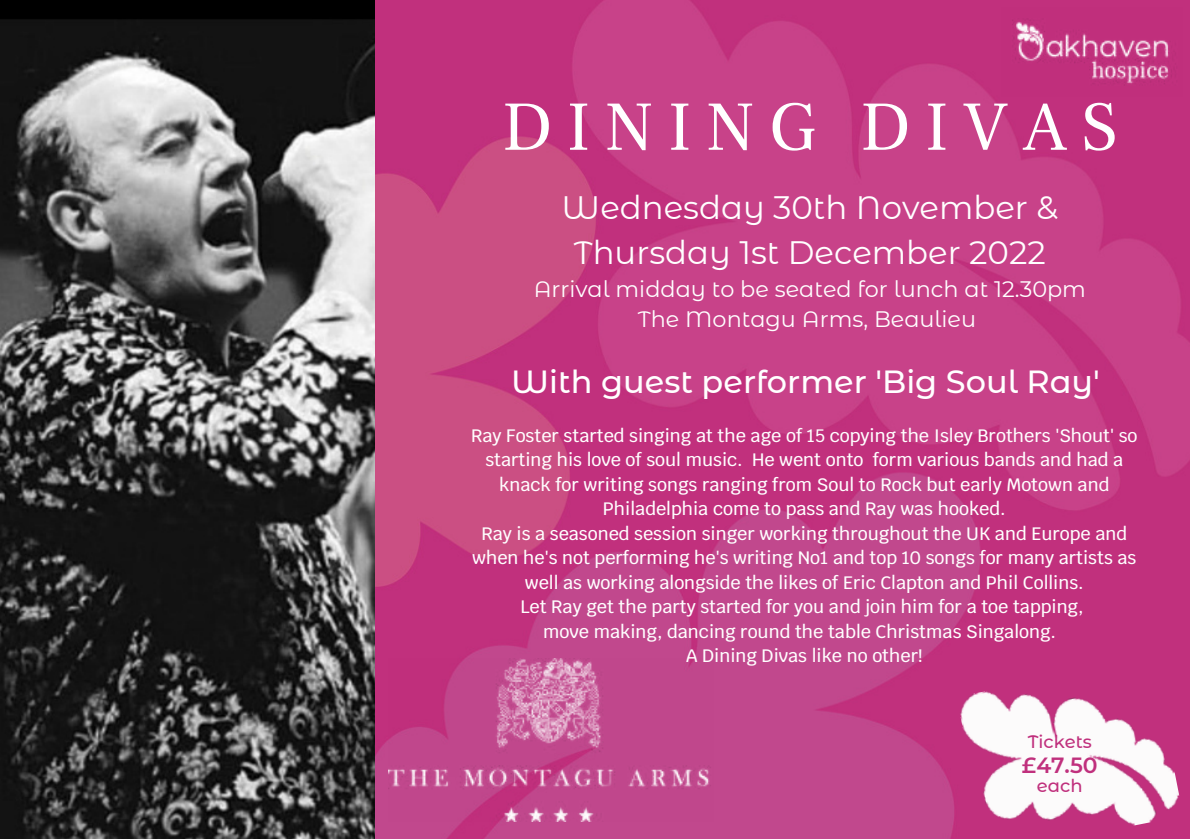
<style>
.page{position:relative;width:1190px;height:839px;background:#fff}
.page>*{position:absolute;margin:0;border:0;box-sizing:border-box;transform-origin:0 0}
.t1{font:70px "Frank Ruhl Libre";letter-spacing:.2em;color:#fff}
.t2{font:32.4px/45px "Montserrat Alternates";color:#fff;text-align:center}
.t3{font:500 32px "Montserrat Alternates";color:#fff}
.t4{font:22.4px/30px "Montserrat Alternates";color:#fff;text-align:center}
.t5{font:600 22px "Montserrat Alternates";color:#c0307d}
.t6{font:500 18px/24.4px "Krub";color:#fff;text-align:center}
.t7{font:500 18px "Montserrat Alternates";color:#c0307d}
</style>
<div class="page">
<img style="left:375px;top:0;width:815px;height:838px">
<img style="left:1001px;top:8px;width:182px;height:88px">
<img style="left:957px;top:658px;width:226px;height:180px">
<img style="left:389px;top:658px;width:325px;height:163px">
<img style="left:0;top:0;width:375px;height:838px">
<h1 class="t1" style="left:502px;top:83px;width:618px">DINING DIVAS</h1>
<h2 class="t2" style="left:562px;top:184px;width:498px">Wednesday 30th November &amp;<br>Thursday 1st December 2022</h2>
<p class="t4" style="left:534px;top:273px;width:554px">Arrival midday to be seated for lunch at 12.30pm<br>The Montagu Arms, Beaulieu</p>
<h3 class="t3" style="left:511px;top:359px;width:590px">With guest performer 'Big Soul Ray'</h3>
<p class="t6" style="left:471px;top:423px;width:668px">Ray Foster started singing at the age of 15 copying the Isley Brothers 'Shout' so starting his love of soul music. He went onto form various bands and had a knack for writing songs ranging from Soul to Rock but early Motown and Philadelphia come to pass and Ray was hooked.<br>Ray is a seasoned session singer working throughout the UK and Europe and when he's not performing he's writing No1 and top 10 songs for many artists as well as working alongside the likes of Eric Clapton and Phil Collins.<br>Let Ray get the party started for you and join him for a toe tapping,<br>move making, dancing round the table Christmas Singalong.<br>A Dining Divas like no other!</p>
<p class="t7" style="left:1028px;top:729px;width:66px">Tickets</p>
<p class="t5" style="left:1022px;top:749px;width:77px">£47.50</p>
<p class="t7" style="left:1037px;top:772px;width:47px">each</p>
</div>
